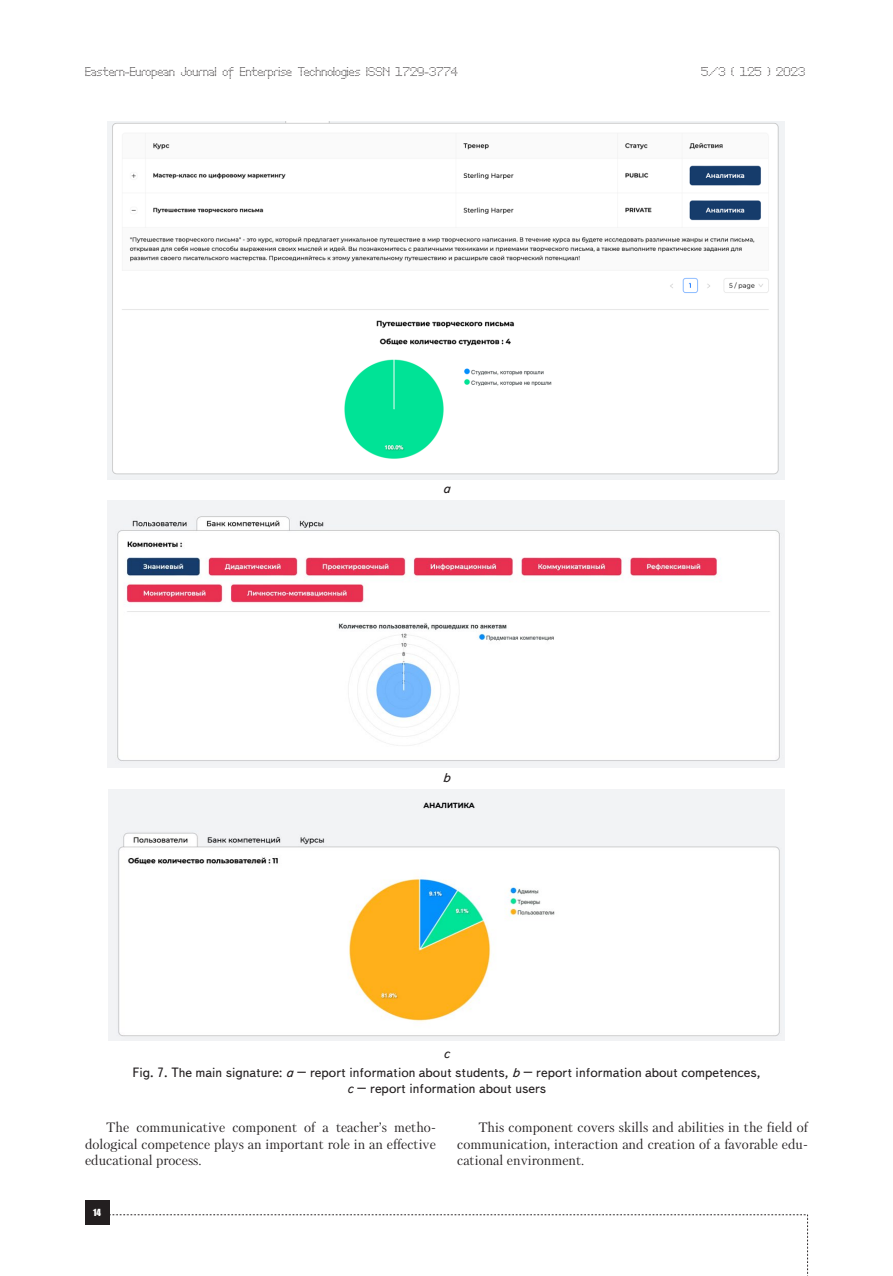
<style>
.page{position:relative;width:893px;height:1276px;background:#fff}
.page>*{position:absolute;margin:0;border:0;box-sizing:border-box;transform-origin:0 0}
.Text__англ__отступ{font:13.5px/16.4px "Petersburg C";color:#231f20;text-align:justify}
.Подпись_рисунка{font:13.5px/16.2px "Text Book C";color:#231f20;text-align:center}
.Подпись_рисунка-2{font:italic 13.5px "Text Book C";color:#231f20}
.t1{font:12px "Perfo C";letter-spacing:.015em;color:#231f20}
.t2{font:9px "Impact";color:#fff}
.s1{font-style:italic}
</style>
<div class="page">
<div style="left:85px;top:1200px;width:24px;height:24px;background:#231f20"></div>
<svg style="left:109px;top:1214px;width:699px;height:62px"></svg>
<img style="left:108px;top:121px;width:676px;height:359px">
<img style="left:108px;top:500px;width:677px;height:268px">
<img style="left:109px;top:789px;width:675px;height:251px">
<p class="t1" style="left:85px;top:65px;width:374px">Eastern-European Journal of Enterprise Technologies ISSN 1729-3774</p>
<p class="t1" style="left:701px;top:65px;width:105px">5/3 ( 125 ) 2023</p>
<p class="Подпись_рисунка-2" style="left:443px;top:480px;width:9px">a</p>
<p class="Подпись_рисунка-2" style="left:443px;top:770px;width:9px">b</p>
<p class="Подпись_рисунка-2" style="left:443px;top:1045px;width:8px">c</p>
<p class="Подпись_рисунка" style="left:133px;top:1064px;width:629px">Fig. 7. The main signature: <span class="s1">a</span> – report information about students, <span class="s1">b</span> – report information about competences, <span class="s1">с</span> – report information about users</p>
<p class="Text__англ__отступ" style="left:85px;top:1119px;width:352px;text-indent:21px">The communicative component of a teacher’s metho&shy;dological competence plays an important role in an effective educational process.</p>
<p class="Text__англ__отступ" style="left:457px;top:1119px;width:352px;text-indent:21px">This component covers skills and abilities in the field of communication, interaction and creation of a favorable edu&shy;cational environment.</p>
<p class="t2" style="left:93px;top:1205px;width:9px">14</p>
</div>
